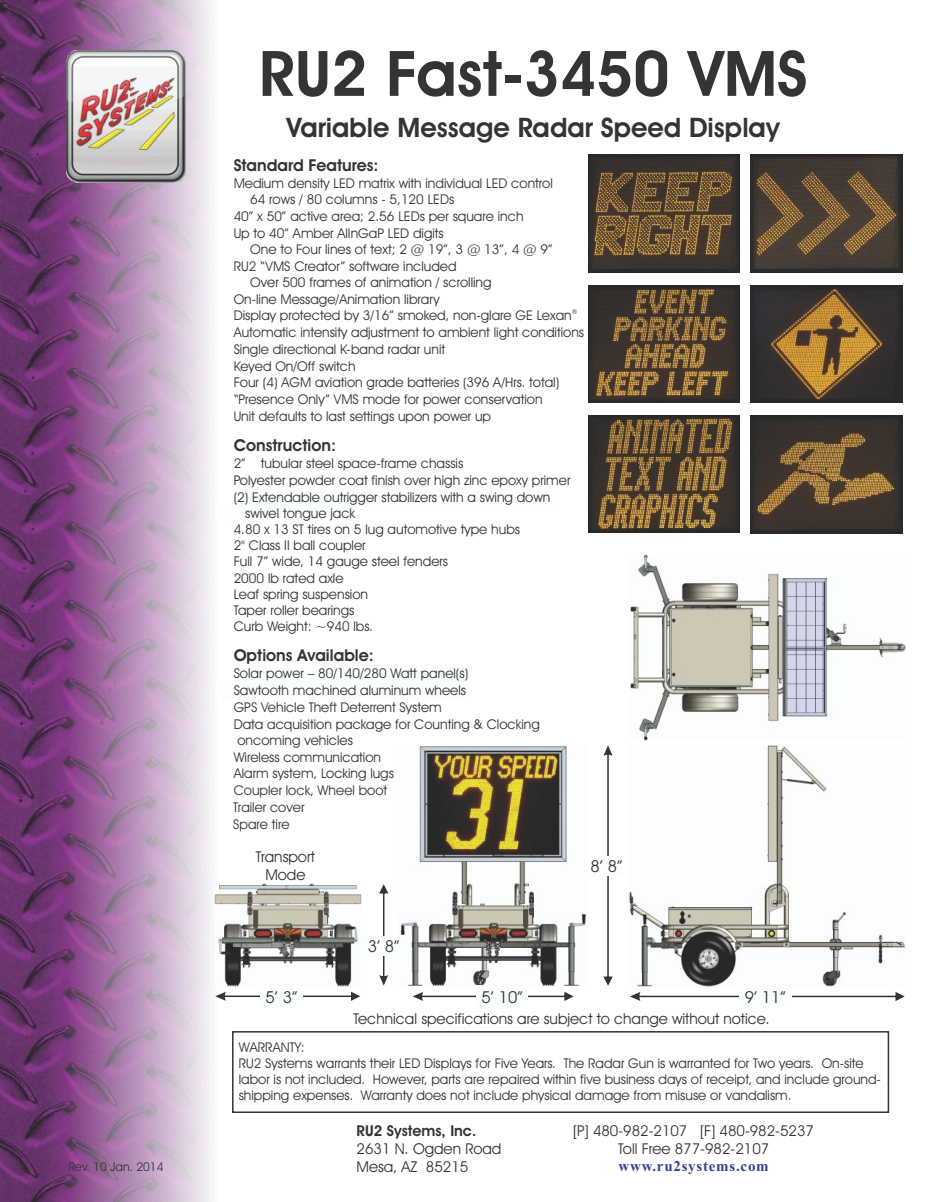
<style>
.page{position:relative;width:932px;height:1202px;background:#fff}
.page>*{position:absolute;margin:0;border:0;box-sizing:border-box;transform-origin:0 0}
.t1{font:600 63px "Avant Garde IT Cby BT";color:#343434}
.t2{font:600 27px "Avant Garde IT Cby BT";color:#343434}
.t3{font:600 16.5px "Avant Garde IT Cby BT";color:#343434}
.t4{font:16.5px "Avant Garde IT Cby BT";color:#343434}
.t5{font:15px/18px "Avant Garde IT Cby BT";color:#343434;text-align:center}
.t6{font:700 15px "Times New Roman";letter-spacing:.05em;color:#3c3f95}
.t7{font:600 15px "Avant Garde IT Cby BT";color:#343434}
.t8{font:13.5px/16.8px "Avant Garde IT Cby BT";color:#343434}
.t9{font:12px "Avant Garde IT Cby BT";color:#343434}
.t10{font:6.75px "Avant Garde IT Cby BT";color:#343434}
</style>
<div class="page">
<img style="left:0;top:0;width:211px;height:1202px">
<img style="left:66px;top:50px;width:119px;height:133px">
<div style="left:232px;top:1031px;width:657px;height:82px;border:2px solid #343434"></div>
<svg style="left:413px;top:992px;width:160px;height:9px"></svg>
<svg style="left:603px;top:745px;width:9px;height:241px"></svg>
<div style="left:590px;top:856px;width:32px;height:20px;background:#fbfefe"></div>
<svg style="left:630px;top:992px;width:274px;height:9px"></svg>
<div style="left:234px;top:489px;width:320px;height:16px;background:#fbfefe"></div>
<div style="left:216px;top:505px;width:139px;height:16px;background:#fbfefe"></div>
<div style="left:234px;top:665px;width:234px;height:16px;background:#fbfefe"></div>
<div style="left:216px;top:680px;width:7px;height:17px;background:#fbfefe"></div>
<div style="left:223px;top:682px;width:243px;height:16px;background:#fbfefe"></div>
<img style="left:400px;top:745px;width:186px;height:241px">
<img style="left:630px;top:555px;width:276px;height:185px">
<img style="left:630px;top:745px;width:276px;height:241px">
<img style="left:214px;top:883px;width:147px;height:103px">
<svg style="left:215px;top:991px;width:145px;height:10px"></svg>
<div style="left:739px;top:985px;width:6px;height:22px;background:#fbfefe"></div>
<div style="left:745px;top:987px;width:41px;height:20px;background:#fbfefe"></div>
<div style="left:786px;top:985px;width:5px;height:22px;background:#fbfefe"></div>
<div style="left:476px;top:985px;width:5px;height:22px;background:#fbfefe"></div>
<div style="left:481px;top:986px;width:47px;height:20px;background:#fbfefe"></div>
<div style="left:260px;top:985px;width:5px;height:22px;background:#fbfefe"></div>
<div style="left:265px;top:986px;width:33px;height:20px;background:#fbfefe"></div>
<div style="left:298px;top:985px;width:5px;height:22px;background:#fbfefe"></div>
<svg style="left:379px;top:884px;width:9px;height:101px"></svg>
<div style="left:362px;top:935px;width:6px;height:21px;background:#fbfefe"></div>
<div style="left:368px;top:936px;width:32px;height:20px;background:#fbfefe"></div>
<div style="left:400px;top:935px;width:5px;height:21px;background:#fbfefe"></div>
<img style="left:588px;top:155px;width:151px;height:118px">
<img style="left:751px;top:155px;width:151px;height:117px">
<img style="left:588px;top:285px;width:151px;height:118px">
<img style="left:588px;top:415px;width:151px;height:118px">
<img style="left:751px;top:415px;width:151px;height:118px">
<img style="left:751px;top:285px;width:151px;height:118px">
<p class="t9" style="left:68px;top:1161px;width:97px">Rev. 10 Jan. 2014</p>
<h1 class="t1" style="left:259px;top:48px;width:550px">RU2 Fast-3450 VMS</h1>
<h2 class="t2" style="left:286px;top:116px;width:495px">Variable Message Radar Speed Display</h2>
<p class="t3" style="left:234px;top:158px;width:146px">Standard Features:</p>
<p class="t8" style="left:234px;top:176px;width:321px">Medium density LED matrix with individual LED control</p>
<p class="t8" style="left:250px;top:192px;width:206px">64 rows / 80 columns - 5,120 LEDs</p>
<p class="t8" style="left:234px;top:209px;width:291px">40” x 50” active area; 2.56 LEDs per square inch</p>
<p class="t8" style="left:234px;top:226px;width:212px">Up to 40” Amber AlInGaP LED digits</p>
<p class="t8" style="left:250px;top:242px;width:304px">One to Four lines of text; 2 @ 19”, 3 @ 13”, 4 @ 9”</p>
<p class="t8" style="left:234px;top:259px;width:224px">RU2 “VMS Creator” software included</p>
<p class="t8" style="left:250px;top:275px;width:243px">Over 500 frames of animation / scrolling</p>
<p class="t8" style="left:234px;top:292px;width:208px">On-line Message/Animation library</p>
<p class="t10" style="left:572px;top:308px;width:7px">®</p>
<p class="t8" style="left:234px;top:308px;width:352px">Display protected by 3/16” smoked, non-glare GE Lexan Automatic intensity adjustment to ambient light conditions Single directional K-band radar unit<br>Keyed On/Off switch<br>Four (4) AGM aviation grade batteries (396 A/Hrs. total) “Presence Only” VMS mode for power conservation<br>Unit defaults to last settings upon power up</p>
<p class="t3" style="left:234px;top:438px;width:104px">Construction:</p>
<p class="t8" style="left:234px;top:456px;width:231px">2” tubular steel space-frame chassis</p>
<p class="t8" style="left:234px;top:473px;width:338px">Polyester powder coat finish over high zinc epoxy primer</p>
<p class="t8" style="left:234px;top:490px;width:318px">(2) Extendable outrigger stabilizers with a swing down</p>
<p class="t8" style="left:245px;top:506px;width:112px">swivel tongue jack</p>
<p class="t8" style="left:234px;top:522px;width:288px">4.80 x 13 ST tires on 5 lug automotive type hubs</p>
<p class="t8" style="left:234px;top:538px;width:133px">2" Class II ball coupler</p>
<p class="t8" style="left:234px;top:554px;width:216px">Full 7” wide, 14 gauge steel fenders</p>
<p class="t8" style="left:234px;top:571px;width:111px">2000 lb rated axle</p>
<p class="t8" style="left:234px;top:587px;width:136px">Leaf spring suspension</p>
<p class="t8" style="left:234px;top:603px;width:122px">Taper roller bearings</p>
<p class="t8" style="left:234px;top:619px;width:141px">Curb Weight: ~940 lbs.</p>
<p class="t3" style="left:234px;top:648px;width:142px">Options Available:</p>
<p class="t8" style="left:234px;top:666px;width:236px">Solar power – 80/140/280 Watt panel(s)</p>
<p class="t8" style="left:234px;top:683px;width:234px">Sawtooth machined aluminum wheels</p>
<p class="t8" style="left:234px;top:700px;width:210px">GPS Vehicle Theft Deterrent System</p>
<p class="t8" style="left:234px;top:716px;width:308px">Data acquisition package for Counting &amp; Clocking</p>
<p class="t8" style="left:237px;top:733px;width:117px">oncoming vehicles</p>
<p class="t8" style="left:234px;top:749px;width:149px">Wireless communication</p>
<p class="t8" style="left:234px;top:766px;width:162px">Alarm system, Locking lugs</p>
<p class="t8" style="left:234px;top:783px;width:155px">Coupler lock, Wheel boot</p>
<p class="t8" style="left:233px;top:800px;width:73px">Trailer cover</p>
<p class="t8" style="left:233px;top:816px;width:58px">Spare tire</p>
<p class="t5" style="left:256px;top:849px;width:60px">Transport<br>Mode</p>
<p class="t4" style="left:368px;top:940px;width:34px">3’ 8”</p>
<p class="t4" style="left:590px;top:859px;width:34px">8’ 8”</p>
<p class="t4" style="left:265px;top:990px;width:34px">5’ 3”</p>
<p class="t4" style="left:481px;top:990px;width:43px">5’ 10”</p>
<p class="t4" style="left:745px;top:990px;width:43px">9’ 11”</p>
<p class="t5" style="left:353px;top:1011px;width:418px">Technical specifications are subject to change without notice.</p>
<p class="t8" style="left:239px;top:1040px;width:644px;line-height:16.2px">WARRANTY:<br>RU2 Systems warrants their LED Displays for Five Years. The Radar Gun is warranted for Two years. On-site labor is not included. However, parts are repaired within five business days of receipt, and include ground&shy;shipping expenses. Warranty does not include physical damage from misuse or vandalism.</p>
<p class="t7" style="left:357px;top:1124px;width:121px">RU2 Systems, Inc.</p>
<p class="t5" style="left:357px;top:1141px;width:146px;text-align:left">2631 N. Ogden Road<br>Mesa, AZ 85215</p>
<p class="t5" style="left:573px;top:1123px;width:242px">[P] 480-982-2107 [F] 480-982-5237<br>Toll Free 877-982-2107</p>
<p class="t6" style="left:618px;top:1160px;width:152px">www.ru2systems.com</p>
</div>
